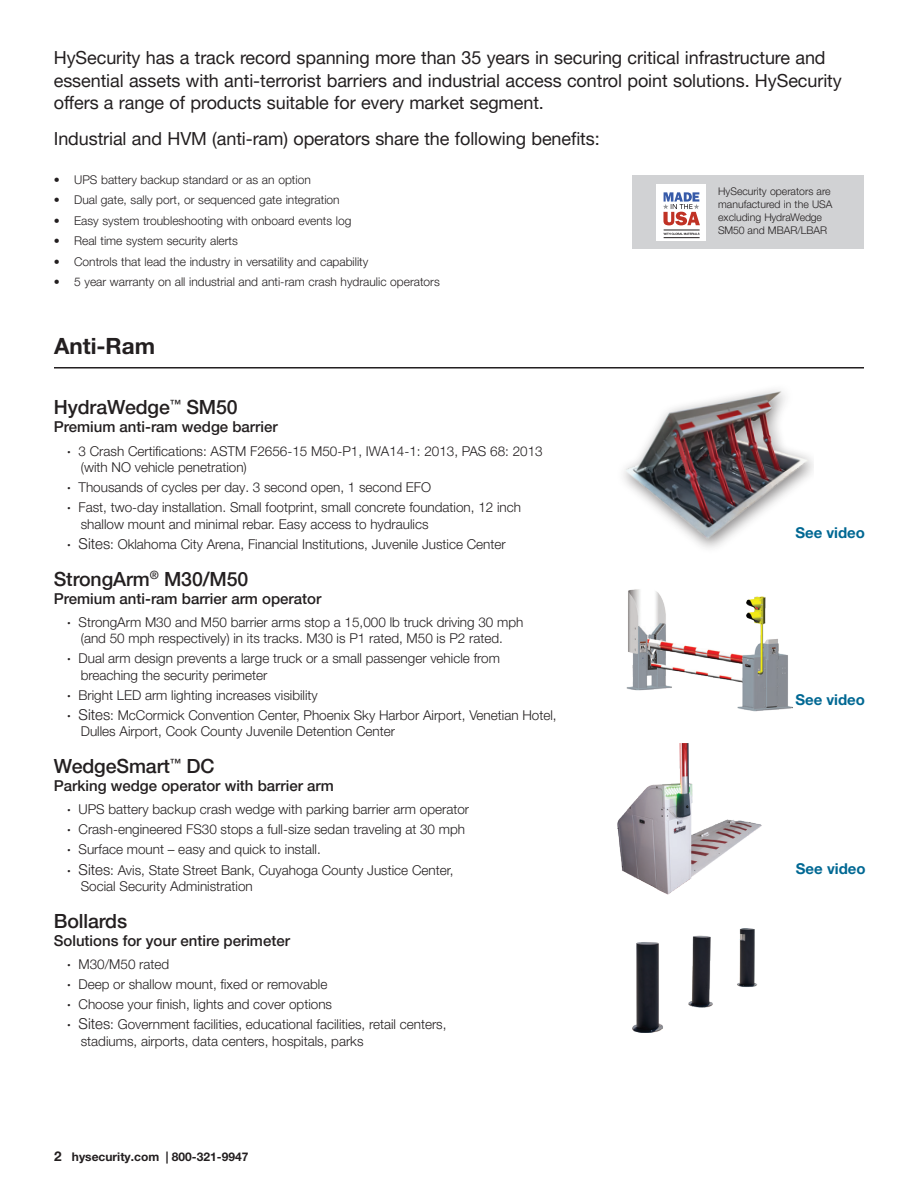
<style>
.page{position:relative;width:918px;height:1188px;background:#fff}
.page>*{position:absolute;margin:0;border:0;box-sizing:border-box;transform-origin:0 0}
.t1{font:700 22.5px "Helvetica Neue LT Pro";color:#231f20}
.t2{font:500 19.5px "Helvetica Neue LT Pro";letter-spacing:-.005em;color:#231f20}
.t3{font:18px/22.5px "Helvetica Neue LT Pro";letter-spacing:-.005em;color:#231f20}
.t4{font:500 15px "Helvetica Neue LT Pro";color:#231f20}
.t5{font:700 15px "Helvetica Neue LT Pro";color:#006893}
.t6{font:300 13.5px/20px "Helvetica Neue LT Pro";color:#231f20}
.t7{font:300 12px "Helvetica Neue LT Pro";color:#231f20}
.t8{font:700 12px "Helvetica Neue LT Pro";color:#231f20}
.t9{font:300 10.5px/12.8px "Helvetica Neue LT Pro";color:#231f20}
.s1{font-weight:700}
.s2{font-size:15px}
.s3{font-size:13.5px}
</style>
<div class="page">
<div style="left:633px;top:176px;width:231px;height:73px;background:#d1d2d4"></div>
<div style="left:657px;top:185px;width:49px;height:56px;background:#fff"></div>
<img style="left:623px;top:389px;width:190px;height:156px">
<img style="left:626px;top:589px;width:167px;height:123px">
<img style="left:617px;top:744px;width:145px;height:151px">
<img style="left:633px;top:928px;width:125px;height:104px">
<hr style="left:54px;top:367px;width:810px;height:2px;background:#231f20">
<svg style="left:663px;top:192px;width:37px;height:33px"></svg>
<svg style="left:664px;top:233px;width:35px;height:2px"></svg>
<hr style="left:664px;top:230px;width:36px;height:1px;background:#231f20">
<hr style="left:664px;top:237px;width:36px;height:1px;background:#231f20">
<p class="t3" style="left:54px;top:46px;width:790px">HySecurity has a track record spanning more than 35 years in securing critical infrastructure and essential assets with anti-terrorist barriers and industrial access control point solutions. HySecurity offers a range of products suitable for every market segment.</p>
<h3 class="t3" style="left:54px;top:127px;width:547px">Industrial and HVM (anti-ram) operators share the following benefits:</h3>
<p class="t7" style="left:54px;top:172px;width:258px">• UPS battery backup standard or as an option</p>
<p class="t7" style="left:54px;top:193px;width:287px">• Dual gate, sally port, or sequenced gate integration</p>
<p class="t7" style="left:54px;top:213px;width:299px">• Easy system troubleshooting with onboard events log</p>
<p class="t7" style="left:54px;top:234px;width:186px">• Real time system security alerts</p>
<p class="t7" style="left:54px;top:254px;width:316px">• Controls that lead the industry in versatility and capability</p>
<p class="t7" style="left:54px;top:274px;width:387px">• 5 year warranty on all industrial and anti-ram crash hydraulic operators</p>
<h1 class="t1" style="left:54px;top:331px;width:103px">Anti-Ram</h1>
<h2 class="t2" style="left:54px;top:396px;width:185px">HydraWedge<sup>™</sup> SM50</h2>
<p class="t4" style="left:54px;top:418px;width:225px">Premium anti-ram wedge barrier</p>
<p class="t6" style="left:81px;top:442px;width:463px;line-height:16.5px;text-indent:-14px"><span class="s1">·</span> 3 Crash Certifications: ASTM F2656-15 M50-P1, IWA14-1: 2013, PAS 68: 2013 (with NO vehicle penetration)</p>
<p class="t6" style="left:67px;top:477px;width:455px"><span class="s1">·</span> Thousands of cycles per day. 3 second open, 1 second EFO<br><span class="s1">·</span> Fast, two-day installation. Small footprint, small concrete foundation, 12 inch</p>
<p class="t6" style="left:67px;top:514px;width:440px;text-indent:14px">shallow mount and minimal rebar. Easy access to hydraulics<br><span class="s1">·</span> <span class="s2">Sites</span>: Oklahoma City Arena, Financial Institutions, Juvenile Justice Center</p>
<h2 class="t2" style="left:54px;top:567px;width:196px">StrongArm<sup>®</sup> M30/M50</h2>
<p class="t4" style="left:54px;top:589px;width:269px">Premium anti-ram barrier arm operator</p>
<p class="t6" style="left:67px;top:613px;width:458px;line-height:16.5px;text-align:center"><span class="s1">·</span> StrongArm M30 and M50 barrier arms stop a 15,000 lb truck driving 30 mph (and 50 mph respectively) in its tracks. M30 is P1 rated, M50 is P2 rated.</p>
<p class="t6" style="left:81px;top:650px;width:421px;line-height:16.5px;text-indent:-14px"><span class="s1">·</span> Dual arm design prevents a large truck or a small passenger vehicle from breaching the security perimeter</p>
<p class="t6" style="left:67px;top:685px;width:491px"><span class="s1">·</span> Bright LED arm lighting increases visibility<br><span class="s1">·</span> <span class="s2">Sites</span>: McCormick Convention Center, Phoenix Sky Harbor Airport, Venetian Hotel,</p>
<p class="t6" style="left:81px;top:721px;width:316px">Dulles Airport, Cook County Juvenile Detention Center</p>
<h2 class="t2" style="left:54px;top:755px;width:162px">WedgeSmart<sup>™</sup> DC</h2>
<p class="t4" style="left:54px;top:777px;width:282px">Parking wedge operator with barrier arm</p>
<p class="t6" style="left:67px;top:799px;width:403px"><span class="s1">·</span> UPS battery backup crash wedge with parking barrier arm operator <span class="s1">·</span> Crash-engineered FS30 stops a full-size sedan traveling at 30 mph <span class="s1">·</span> Surface mount – easy and quick to install.<br><span class="s1">·</span> <span class="s2">Sites</span>: Avis, State Street Bank, Cuyahoga County Justice Center,</p>
<p class="t6" style="left:81px;top:876px;width:174px">Social Security Administration</p>
<h2 class="t2" style="left:54px;top:909px;width:75px">Bollards</h2>
<p class="t4" style="left:54px;top:932px;width:238px">Solutions for your entire perimeter</p>
<p class="t6" style="left:67px;top:954px;width:381px"><span class="s1">·</span> M30/M50 rated<br><span class="s1">·</span> Deep or shallow mount, fixed or removable<br><span class="s1">·</span> Choose your finish, lights and cover options<br><span class="s1">·</span> <span class="s2">Sites</span>: Government facilities, educational facilities, retail centers,</p>
<p class="t6" style="left:81px;top:1031px;width:284px">stadiums, airports, data centers, hospitals, parks</p>
<p class="t8" style="left:54px;top:1149px;width:196px"><span class="s3">2</span> hysecurity.com | 800-321-9947</p>
<p class="t9" style="left:718px;top:185px;width:116px">HySecurity operators are manufactured in the USA excluding HydraWedge<br>SM50 and MBAR/LBAR</p>
<p class="t5" style="left:795px;top:524px;width:71px">See video</p>
<p class="t5" style="left:795px;top:691px;width:71px">See video</p>
<p class="t5" style="left:796px;top:859px;width:71px">See video</p>
</div>
